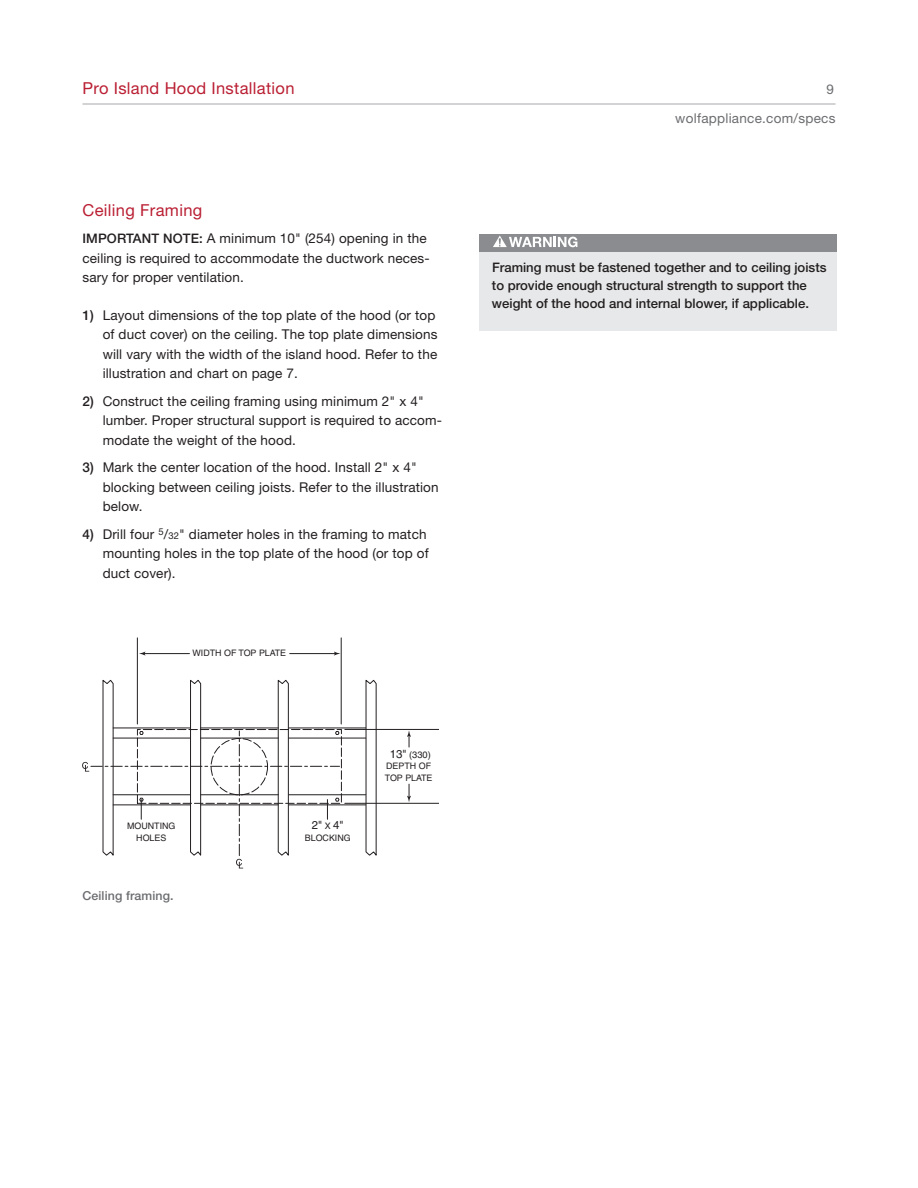
<style>
.page{position:relative;width:918px;height:1188px;background:#fff}
.page>*{position:absolute;margin:0;border:0;box-sizing:border-box;transform-origin:0 0}
.t1{font:16.5px "Helvetica Neue LT Std";letter-spacing:.02em;color:#ba1f33}
.t2{font:13.5px/19.5px "Helvetica Neue LT Std";letter-spacing:.01em;color:#231f20}
.t3{font:13.5px/28.2px "Helvetica Neue LT Std";letter-spacing:.02em;color:#6c6d70;text-align:right}
.t4{font:500 13.2px/18px "Helvetica Neue LT Std";color:#231f20}
.t5{font:500 12.3px "Helvetica Neue LT Std";letter-spacing:.01em;color:#6c6d70}
.t6{font:11.4px "Helvetica";color:#231f20}
.t7{font:9.3px "Helvetica";color:#231f20}
.t8{font:8.85px/11.4px "Helvetica";color:#231f20;text-align:center}
.s1{font-weight:500;font-size:13.2px}
.s2{font-weight:500}
.s3{font-size:9.45px}
.s4{font-size:8.85px}
.s5{font-size:11.4px}
</style>
<div class="page">
<hr style="left:82px;top:104px;width:754px;height:1px;background:#a8a9ad">
<hr style="left:289px;top:738px;width:77px;height:1px;background:#231f20">
<hr style="left:289px;top:728px;width:77px;height:1px;background:#231f20">
<hr style="left:289px;top:804px;width:77px;height:1px;background:#231f20">
<hr style="left:289px;top:794px;width:77px;height:1px;background:#231f20">
<svg style="left:365px;top:679px;width:12px;height:177px"></svg>
<hr style="left:137px;top:638px;width:1px;height:86px;background:#231f20">
<hr style="left:341px;top:638px;width:1px;height:86px;background:#231f20">
<svg style="left:139px;top:652px;width:7px;height:4px"></svg>
<hr style="left:144px;top:653px;width:45px;height:1px;background:#231f20">
<svg style="left:334px;top:652px;width:6px;height:4px"></svg>
<hr style="left:290px;top:653px;width:46px;height:1px;background:#231f20">
<svg style="left:407px;top:784px;width:4px;height:18px"></svg>
<svg style="left:407px;top:731px;width:4px;height:16px"></svg>
<hr style="left:345px;top:729px;width:94px;height:1px;background:#231f20">
<hr style="left:345px;top:803px;width:94px;height:1px;background:#231f20">
<svg style="left:82px;top:679px;width:258px;height:189px"></svg>
<div style="left:479px;top:234px;width:358px;height:97px;background:#e7e8e9"></div>
<div style="left:479px;top:234px;width:358px;height:17px;background:#8a8c8f"></div>
<svg style="left:493px;top:236px;width:84px;height:11px"></svg>
<p class="t1" style="left:82px;top:83px;width:214px">Pro Island Hood Installation</p>
<p class="t3" style="left:675px;top:77px;width:162px">9 wolfappliance.com/specs</p>
<p class="t1" style="left:82px;top:204px;width:121px">Ceiling Framing</p>
<p class="t2" style="left:82px;top:230px;width:349px"><span class="s1">IMPORTANT NOTE:</span> A minimum 10" (254) opening in the ceiling is required to accommodate the ductwork neces&shy;sary for proper ventilation.</p>
<p class="t2" style="left:103px;top:306px;width:336px;text-indent:-20px"><span class="s2">1)</span> Layout dimensions of the top plate of the hood (or top of duct cover) on the ceiling. The top plate dimensions will vary with the width of the island hood. Refer to the illustration and chart on page 7.</p>
<p class="t2" style="left:103px;top:392px;width:341px;text-indent:-20px"><span class="s2">2)</span> Construct the ceiling framing using minimum 2" x 4" lumber. Proper structural support is required to accom&shy;modate the weight of the hood.</p>
<p class="t2" style="left:103px;top:459px;width:337px;text-indent:-20px"><span class="s2">3)</span> Mark the center location of the hood. Install 2" x 4" blocking between ceiling joists. Refer to the illustration below.</p>
<p class="t2" style="left:103px;top:526px;width:327px;text-indent:-20px"><span class="s2">4)</span> Drill four <sup>5</sup>/<span class="s3">32</span>" diameter holes in the framing to match mounting holes in the top plate of the hood (or top of duct cover).</p>
<p class="t8" style="left:193px;top:648px;width:95px">WIDTH OF TOP PLATE</p>
<p class="t8" style="left:127px;top:821px;width:50px">MOUNTING<br>HOLES</p>
<p class="t5" style="left:82px;top:891px;width:93px">Ceiling framing.</p>
<p class="t6" style="left:312px;top:821px;width:33px">2" <span class="s4">X</span> 4"</p>
<p class="t8" style="left:305px;top:833px;width:48px">BLOCKING</p>
<p class="t7" style="left:390px;top:751px;width:42px"><span class="s5">13"</span> (330)</p>
<p class="t8" style="left:385px;top:761px;width:49px;text-align:left">DEPTH OF<br>TOP PLATE</p>
<p class="t4" style="left:492px;top:260px;width:336px">Framing must be fastened together and to ceiling joists to provide enough structural strength to support the weight of the hood and internal blower, if applicable.</p>
</div>
